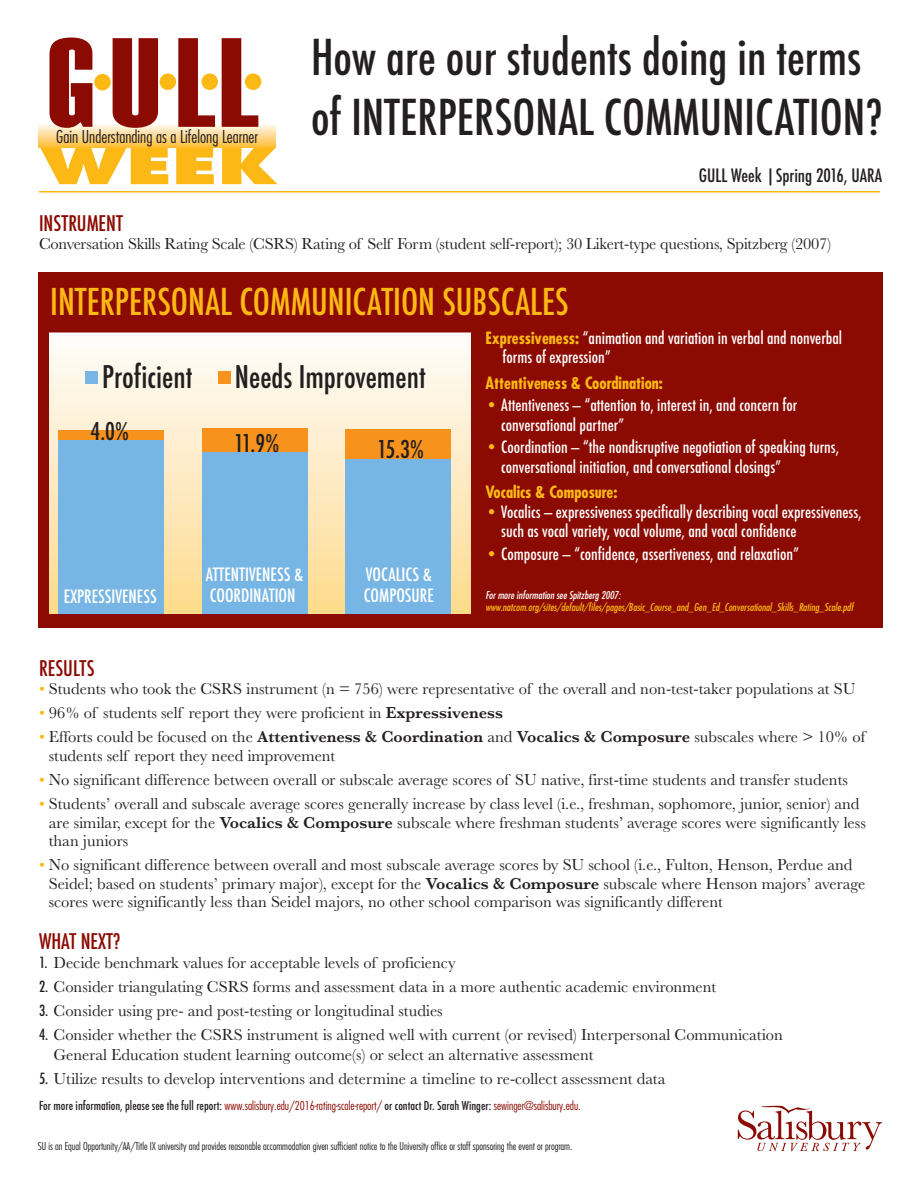
<style>
.page{position:relative;width:918px;height:1188px;background:#fff}
.page>*{position:absolute;margin:0;border:0;box-sizing:border-box;transform-origin:0 0}
.t1{font:126.6px "Haettenschweiler";color:#8b0a02}
.t2{font:800 48.6px "Futura Com";color:#fcb814;scale:1.5 1}
.t3{font:500 condensed 48px "Futura";color:#231f20}
.t4{font:500 condensed 36px "Futura";color:#fcb814}
.t5{font:500 condensed 30.45px "Futura";color:#231f20}
.t6{font:500 condensed 23.85px "Futura";color:#231f20}
.t7{font:500 condensed 21px "Futura";color:#8b0a02}
.t8{font:500 condensed 18px "Futura";color:#231f20}
.t9{font:500 condensed 17.85px/21.5px "Futura";color:#fff}
.t10{font:300 condensed 17.25px "Futura Com";color:#231f20}
.t11{font:16.5px/18.3px "Baskerville";color:#231f20}
.t12{font:500 condensed 16.5px/19.5px "Futura";color:#fff}
.t13{font:700 condensed 16.5px "Futura Com";color:#fcb814}
.t14{font:500 condensed 12px "Futura";color:#231f20}
.t15{font:300 condensed 10.5px "Futura Com";color:#231f20}
.t16{font:italic 500 condensed 10.5px/12px "Futura Com";color:#fcb814}
.s1{font-family:"Futura Com";font-weight:700;color:#fcb814}
.s2{color:#fcb814}
.s3{color:#fff}
.s4{font-weight:600}
.s5{font-family:"Futura";font-weight:500;font-stretch:condensed;font-size:15px}
.s6{font-family:"Futura Com";font-weight:300;color:#8b0a02}
</style>
<div class="page">
<div style="left:39px;top:124px;width:237px;height:24px;background:linear-gradient(to bottom,#fef8f0,#febf3e)"></div>
<hr style="left:39px;top:191px;width:841px;height:2px;background:#fcb814">
<div style="left:94px;top:74px;width:17px;height:16px;background:#fcb814;border-radius:50%"></div>
<div style="left:160px;top:73px;width:16px;height:17px;background:#fcb814;border-radius:50%"></div>
<div style="left:201px;top:73px;width:17px;height:17px;background:#fcb814;border-radius:50%"></div>
<div style="left:245px;top:73px;width:16px;height:17px;background:#fcb814;border-radius:50%"></div>
<div style="left:38px;top:272px;width:844px;height:355px;background:#8b0a02"></div>
<div style="left:50px;top:333px;width:421px;height:294px;background:linear-gradient(to bottom,#fefcfc,#fed989)"></div>
<div style="left:85px;top:371px;width:13px;height:12px;background:#77b6e4"></div>
<div style="left:345px;top:459px;width:106px;height:156px;background:#77b6e4"></div>
<div style="left:345px;top:429px;width:106px;height:30px;background:#f7931d"></div>
<div style="left:202px;top:452px;width:106px;height:163px;background:#77b6e4"></div>
<div style="left:202px;top:429px;width:106px;height:23px;background:#f7931d"></div>
<div style="left:58px;top:439px;width:106px;height:176px;background:#77b6e4"></div>
<div style="left:58px;top:430px;width:106px;height:9px;background:#f7931d"></div>
<div style="left:50px;top:614px;width:421px;height:13px;background:#8b0a02"></div>
<div style="left:218px;top:371px;width:13px;height:12px;background:#f7931d"></div>
<svg style="left:738px;top:1106px;width:144px;height:45px"></svg>
<p class="t1" style="left:47px;top:10px;width:213px">GULL</p>
<p class="t10" style="left:56px;top:126px;width:203px">Gain Understanding as a Lifelong Learner</p>
<h1 class="t2" style="left:40px;top:133px;width:159px">WEEK</h1>
<h1 class="t3" style="left:311px;top:31px;width:552px">How are our students doing in terms</h1>
<h1 class="t3" style="left:311px;top:91px;width:573px">of INTERPERSONAL COMMUNICATION?</h1>
<p class="t8" style="left:699px;top:165px;width:185px">GULL Week |Spring 2016, UARA</p>
<h3 class="t7" style="left:39px;top:211px;width:85px">INSTRUMENT</h3>
<p class="t11" style="left:39px;top:237px;width:794px">Conversation Skills Rating Scale (CSRS) Rating of Self Form (student self report); 30 Likert type questions, Spitzberg (2007)</p>
<p class="t4" style="left:50px;top:282px;width:520px">INTERPERSONAL COMMUNICATION SUBSCALES</p>
<p class="t5" style="left:102px;top:360px;width:92px">Proficient</p>
<p class="t6" style="left:91px;top:418px;width:40px">4.0%</p>
<p class="t5" style="left:235px;top:360px;width:192px">Needs Improvement</p>
<p class="t6" style="left:234px;top:430px;width:47px">11.9%</p>
<p class="t6" style="left:377px;top:436px;width:48px">15.3%</p>
<p class="t9" style="left:206px;top:564px;width:99px">ATTENTIVENESS &amp;</p>
<p class="t9" style="left:64px;top:586px;width:94px">EXPRESSIVENESS</p>
<p class="t9" style="left:210px;top:585px;width:87px">COORDINATION</p>
<p class="t9" style="left:364px;top:564px;width:72px">VOCALICS &amp;<br>COMPOSURE</p>
<p class="t12" style="left:503px;top:328px;width:341px;text-indent:-17px"><span class="s1">Expressiveness:</span> “animation and variation in verbal and nonverbal forms of expression”</p>
<p class="t13" style="left:485px;top:371px;width:179px">Attentiveness &amp; Coordin tion:</p>
<p class="t12" style="left:501px;top:396px;width:298px;text-indent:-16px"><span class="s2">•</span> Attentiveness — “attention to, interest in, and concern for conversational partner”</p>
<p class="t12" style="left:501px;top:438px;width:339px;text-indent:-16px"><span class="s2">•</span> Coordination — “the nondisruptive negotiation of speaking turns, conversational initiation, and conversational closings”</p>
<p class="t13" style="left:485px;top:481px;width:134px">Voc lics &amp; Composure:</p>
<p class="t12" style="left:501px;top:502px;width:362px;text-indent:-16px"><span class="s2">•</span> Vocalics — expressiveness specifically describing vocal expressiveness, such as vocal variety, vocal volume, and vocal confidence</p>
<p class="t12" style="left:485px;top:544px;width:315px"><span class="s2">•</span> Composure — “confidence, assertiveness, and relaxation”</p>
<p class="t16" style="left:485px;top:589px;width:370px"><span class="s3">For more information see Spitzberg 2007:<br></span>www.natcom.org/sites/default/fles/pages/ asic_Course_and_Gen_Ed_Conversational_Skills_Rating_Scale.pdf</p>
<h3 class="t7" style="left:39px;top:656px;width:57px">RESULTS</h3>
<p class="t11" style="left:39px;top:681px;width:818px"><span class="s2">•</span> Students who took the CSRS instrument (n = 756) were representative of the overall and non test taker populations at SU</p>
<p class="t11" style="left:39px;top:705px;width:466px"><span class="s2">•</span> 96% of students self report they were proficient in <span class="s4">Expressiveness</span></p>
<p class="t11" style="left:49px;top:730px;width:818px;text-indent:-10px"><span class="s2">•</span> Efforts could be focused on the <span class="s4">Attentiveness &amp; Coordination</span> and <span class="s4">Vo ali s &amp; Composure</span> subscales where &gt; 10% of students self report they need improvement</p>
<p class="t11" style="left:39px;top:772px;width:811px"><span class="s2">•</span> No significant difference between overall or subscale average scores of SU native, first time students and transfer students</p>
<p class="t11" style="left:49px;top:797px;width:819px;text-indent:-10px"><span class="s2">•</span> Students’ overall and subscale average scores generally increase by class level (i.e., freshman, sophomore, junior, senior) and are similar, except for the <span class="s4">Vo ali s &amp; Composure</span> subscale where freshman students’ average scores were significantly less than juniors</p>
<p class="t11" style="left:49px;top:858px;width:818px;text-indent:-10px"><span class="s2">•</span> No significant difference between overall and most subscale average scores by SU school (i.e., Fulton, Henson, Perdue and<br>Seidel; based on students’ primary major), except for the <span class="s4">Vo ali s &amp; Composure</span> subscale where Henson majors’ average scores were significantly less than Seidel majors, no other school comparison was significantly different</p>
<h3 class="t7" style="left:39px;top:929px;width:83px">WHAT NEXT?</h3>
<p class="t11" style="left:39px;top:956px;width:418px"><span class="s5">1</span> Decide benchmark values for acceptable levels of proficiency</p>
<p class="t11" style="left:39px;top:980px;width:679px"><span class="s5">2</span> Consider triangulating CSRS forms and assessment data in a more authentic academic environment</p>
<p class="t11" style="left:39px;top:1004px;width:405px"><span class="s5">3</span> Consider using pre and post testing or longitudinal studies</p>
<p class="t11" style="left:53px;top:1027px;width:731px;line-height:19.5px;text-indent:-14px"><span class="s5">4</span> Consider whether the CSRS instrument is aligned well with current (or revised) Interpersonal Communication<br>General Education student learning outcome(s) or select an alternative assessment</p>
<p class="t11" style="left:39px;top:1071px;width:628px"><span class="s5">5</span> Utilize results to develop interventions and determine a timeline to re collect assessment data</p>
<p class="t14" style="left:39px;top:1099px;width:543px">For more information, please see the full report: <span class="s6">www.salisbury.edu/201 -rating-scale-report/</span> or contact Dr Sarah Winger: <span class="s6">sewinger@salisbury.edu.</span></p>
<p class="t15" style="left:38px;top:1139px;width:536px">SU is an Equal Opportunity/AA/Title IX university and provides reasonable accommodation given suffcient notice to the University offce or staff sponsoring the event or program.</p>
</div>
